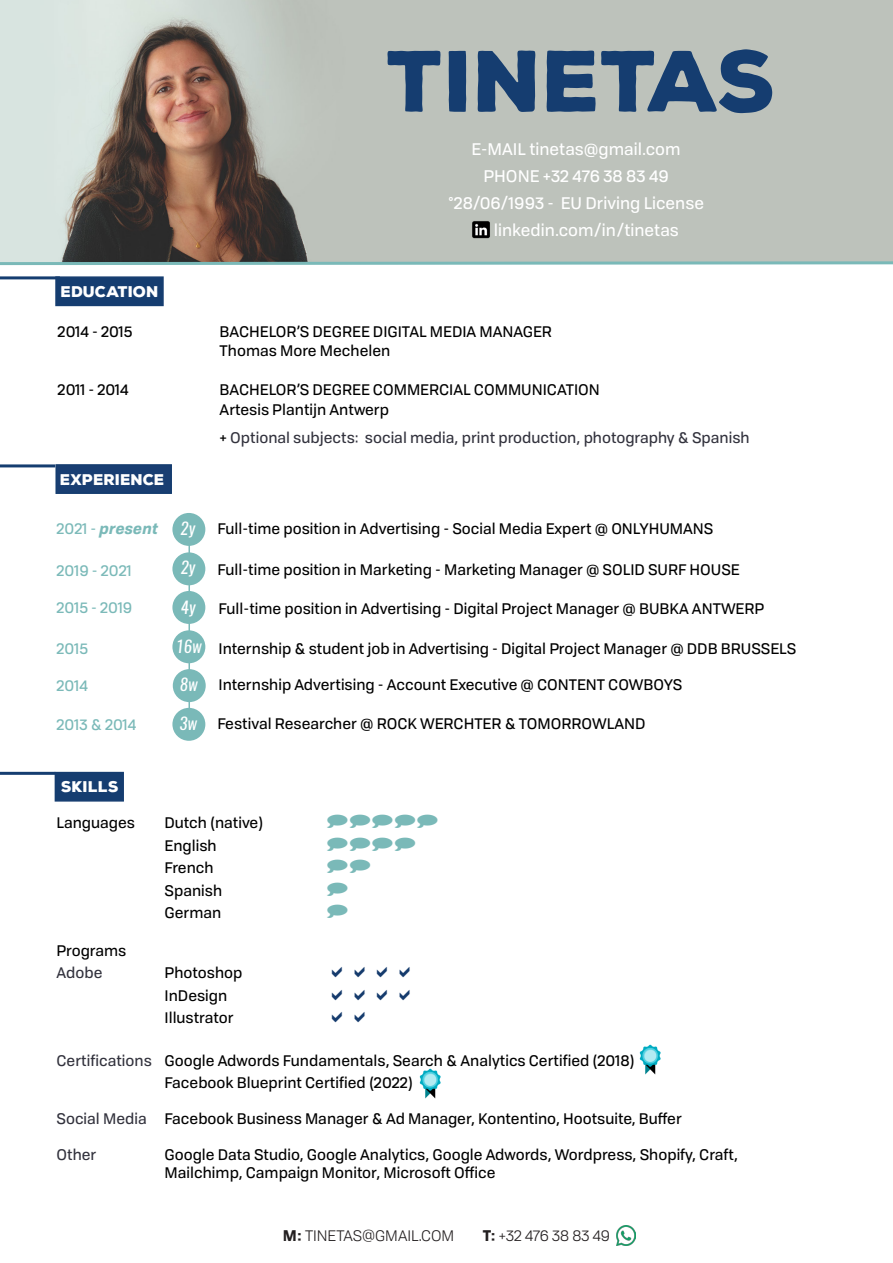
<style>
.page{position:relative;width:893px;height:1263px;background:#fff}
.page>*{position:absolute;margin:0;border:0;box-sizing:border-box;transform-origin:0 0}
.t1{font:900 84px "Nexa Rust Sans";letter-spacing:-.005em;color:#153d70}
.t2{font:16.5px "Tofino Personal";color:#fff}
.t3{font:italic 16.5px "Oswald";color:#fff}
.t4{font:15px/22.5px "Tofino Personal";color:#000}
.t5{font:15px "Tofino Personal";color:#32323d}
.t6{font:15px "Tofino Personal";color:#7ab9b8}
.t7{font:15px "Tofino Personal";color:#231f20}
.t8{font:900 15px "Nexa Rust Sans";color:#fff}
.t9{font:italic 700 15px "Tofino Personal";color:#7ab9b8}
.s1{color:#000}
.s2{font-weight:400;font-style:normal}
.s3{color:#32323d}
.s4{font-weight:700}
</style>
<div class="page">
<img style="left:0;top:0;width:893px;height:260px">
<img style="left:419px;top:1068px;width:22px;height:31px">
<hr style="left:188px;top:540px;width:2px;height:175px;background:#7ab9b8">
<svg style="left:0;top:260px;width:893px;height:6px"></svg>
<div style="left:55px;top:276px;width:109px;height:30px;background:#153d70;border:2px solid #153d70"></div>
<hr style="left:0;top:276px;width:60px;height:3px;background:#153d70">
<div style="left:55px;top:772px;width:69px;height:29px;background:#153d70"></div>
<hr style="left:0;top:772px;width:55px;height:3px;background:#153d70">
<div style="left:55px;top:464px;width:117px;height:30px;background:#193e72;border:2px solid #153d70"></div>
<hr style="left:0;top:464px;width:55px;height:3px;background:#153d70">
<img style="left:471px;top:220px;width:20px;height:20px">
<div style="left:172px;top:513px;width:33px;height:33px;background:#7ab9b8;border-radius:50%"></div>
<div style="left:172px;top:552px;width:33px;height:33px;background:#7ab9b8;border-radius:50%"></div>
<div style="left:172px;top:591px;width:33px;height:33px;background:#7ab9b8;border-radius:50%"></div>
<div style="left:172px;top:630px;width:33px;height:33px;background:#7ab9b8;border-radius:50%"></div>
<div style="left:173px;top:669px;width:33px;height:33px;background:#7ab9b8;border-radius:50%"></div>
<div style="left:172px;top:708px;width:33px;height:33px;background:#7ab9b8;border-radius:50%"></div>
<img style="left:639px;top:1044px;width:22px;height:31px">
<img style="left:616px;top:1226px;width:20px;height:19px">
<p class="t8" style="left:61px;top:281px;width:99px">EDUCATION</p>
<p class="t1" style="left:387px;top:24px;width:391px">TINETAS</p>
<p class="t2" style="left:471px;top:136px;width:211px">E-MAIL tinetas@gmail.com</p>
<p class="t2" style="left:483px;top:163px;width:187px">PHONE +32 476 38 83 49</p>
<p class="t2" style="left:448px;top:190px;width:257px">°28/06/1993 - EU Driving License</p>
<p class="t2" style="left:494px;top:217px;width:187px">linkedin.com/in/tinetas</p>
<p class="t4" style="left:58px;top:319px;width:76px">2014 - 2015</p>
<p class="t4" style="left:220px;top:319px;width:334px">BACHELOR’S DEGREE DIGITAL MEDIA MANAGER</p>
<p class="t4" style="left:220px;top:339px;width:172px">Thomas More Mechelen</p>
<p class="t4" style="left:58px;top:378px;width:73px">2011 - 2014</p>
<p class="t4" style="left:220px;top:379px;width:382px;line-height:19.5px">BACHELOR’S DEGREE COMMERCIAL COMMUNICATION<br>Artesis Plantijn Antwerp</p>
<p class="t5" style="left:220px;top:427px;width:532px"><span class="s1">+</span> Optional subjects: social media, print production, photography &amp; Spanish</p>
<p class="t8" style="left:60px;top:469px;width:106px">EXPERIENCE</p>
<p class="t3" style="left:180px;top:517px;width:16px">2y</p>
<p class="t4" style="left:217px;top:516px;width:497px">Full-time position in Advertising - Social Media Expert @ ONLYHUMANS</p>
<p class="t4" style="left:217px;top:558px;width:524px">Full-time position in Marketing - Marketing Manager @ SOLID SURF HOUSE</p>
<p class="t4" style="left:218px;top:596px;width:547px">Full-time position in Advertising - Digital Project Manager @ BUBKA ANTWERP</p>
<p class="t4" style="left:218px;top:636px;width:579px">Internship &amp; student job in Advertising - Digital Project Manager @ DDB BRUSSELS</p>
<p class="t4" style="left:218px;top:672px;width:465px">Internship Advertising - Account Executive @ CONTENT COWBOYS</p>
<p class="t9" style="left:57px;top:516px;width:103px"><span class="s2">2021 -</span> present</p>
<p class="t3" style="left:181px;top:556px;width:16px">2y</p>
<p class="t6" style="left:57px;top:559px;width:77px">2019 - 2021</p>
<p class="t3" style="left:181px;top:596px;width:16px">4y</p>
<p class="t3" style="left:176px;top:635px;width:27px">16w</p>
<p class="t3" style="left:180px;top:673px;width:19px">8w</p>
<p class="t3" style="left:179px;top:712px;width:19px">3w</p>
<p class="t6" style="left:57px;top:596px;width:77px">2015 - 2019</p>
<p class="t6" style="left:57px;top:637px;width:33px">2015</p>
<p class="t6" style="left:57px;top:674px;width:33px">2014</p>
<p class="t6" style="left:57px;top:713px;width:81px">2013 &amp; 2014</p>
<p class="t4" style="left:217px;top:711px;width:430px">Festival Researcher @ ROCK WERCHTER &amp; TOMORROWLAND</p>
<p class="t8" style="left:61px;top:777px;width:59px">SKILLS</p>
<p class="t4" style="left:57px;top:811px;width:80px">Languages</p>
<p class="t4" style="left:165px;top:811px;width:100px">Dutch (native)</p>
<p class="t4" style="left:165px;top:833px;width:54px">English</p>
<p class="t4" style="left:165px;top:856px;width:51px">French</p>
<p class="t4" style="left:165px;top:878px;width:59px">Spanish</p>
<p class="t4" style="left:165px;top:901px;width:58px">German</p>
<p class="t4" style="left:57px;top:938px;width:71px">Programs<br><span class="s3">Adobe</span></p>
<p class="t4" style="left:165px;top:961px;width:79px">Photoshop</p>
<p class="t4" style="left:165px;top:983px;width:64px">InDesign</p>
<p class="t4" style="left:165px;top:1006px;width:71px">Illustrator</p>
<p class="t4" style="left:165px;top:1048px;width:472px;text-indent:-108px"><span class="s3">Certifications</span> Google Adwords Fundamentals, Search &amp; Analytics Certified (2018)<br>Facebook Blueprint Certified (2022)</p>
<p class="t4" style="left:57px;top:1106px;width:627px"><span class="s3">Social Media</span> Facebook Business Manager &amp; Ad Manager, Kontentino, Hootsuite, Buffer</p>
<p class="t5" style="left:57px;top:1143px;width:41px">Other</p>
<p class="t4" style="left:165px;top:1144px;width:575px;line-height:18px">Google Data Studio, Google Analytics, Google Adwords, Wordpress, Shopify, Craft,<br>Mailchimp, Campaign Monitor, Microsoft Office</p>
<p class="t7" style="left:283px;top:1224px;width:173px"><span class="s4">M:</span> TINETAS@GMAIL.COM</p>
<p class="t7" style="left:483px;top:1224px;width:129px"><span class="s4">T:</span> +32 476 38 83 49</p>
</div>
